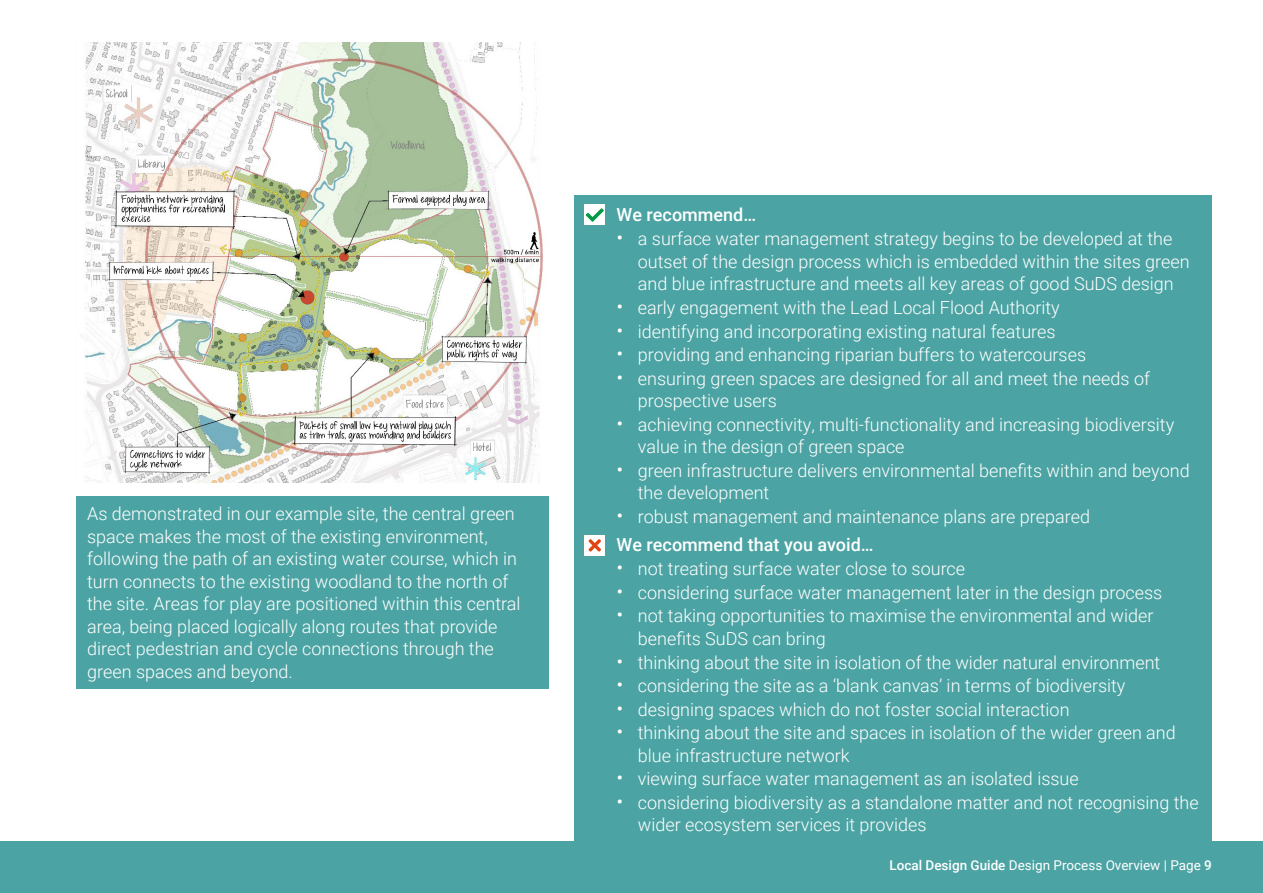
<style>
.page{position:relative;width:1263px;height:893px;background:#fff}
.page>*{position:absolute;margin:0;border:0;box-sizing:border-box;transform-origin:0 0}
.t1{font:300 18px/22.5px "Roboto";color:#fff}
.t2{font:500 18px "Roboto";color:#fff}
.t3{font:13.5px "Roboto";color:#fff}
.s1{font-size:21px}
.s2{font-weight:500}
</style>
<div class="page">
<div style="left:0;top:842px;width:1263px;height:51px;background:#4ca3a3"></div>
<div style="left:77px;top:496px;width:472px;height:193px;background:#4ca3a3"></div>
<div style="left:574px;top:196px;width:638px;height:646px;background:#4ca3a3"></div>
<div style="left:584px;top:204px;width:21px;height:20px;background:#fff"></div>
<div style="left:584px;top:535px;width:21px;height:21px;background:#fff"></div>
<svg style="left:586px;top:208px;width:18px;height:14px"></svg>
<svg style="left:588px;top:539px;width:13px;height:13px"></svg>
<img style="left:80px;top:43px;width:463px;height:440px">
<p class="t1" style="left:87px;top:502px;width:435px">As demonstrated in our example site, the central green space makes the most of the existing environment, following the path of an existing water course, which in turn connects to the existing woodland to the north of the site. Areas for play are positioned within this central area, being placed logically along routes that provide direct pedestrian and cycle connections through the green spaces and beyond.</p>
<p class="t2" style="left:617px;top:202px;width:141px">We recommend…</p>
<p class="t1" style="left:638px;top:227px;width:553px;text-indent:-21px"><span class="s1">•</span> a surface water management strategy begins to be developed at the outset of the design process which is embedded within the sites green and blue infrastructure and meets all key areas of good SuDS design</p>
<p class="t1" style="left:617px;top:296px;width:445px"><span class="s1">•</span> early engagement with the Lead Local Flood Authority</p>
<p class="t1" style="left:617px;top:319px;width:441px"><span class="s1">•</span> identifying and incorporating existing natural features</p>
<p class="t1" style="left:617px;top:343px;width:471px"><span class="s1">•</span> providing and enhancing riparian buffers to watercourses</p>
<p class="t1" style="left:638px;top:366px;width:514px;text-indent:-21px"><span class="s1">•</span> ensuring green spaces are designed for all and meet the needs of prospective users</p>
<p class="t1" style="left:638px;top:412px;width:538px;text-indent:-21px"><span class="s1">•</span> achieving connectivity, multi-functionality and increasing biodiversity value in the design of green space</p>
<p class="t1" style="left:638px;top:458px;width:553px;text-indent:-21px"><span class="s1">•</span> green infrastructure delivers environmental benefits within and beyond the development</p>
<p class="t1" style="left:617px;top:502px;width:475px;line-height:27.8px"><span class="s1">•</span> robust management and maintenance plans are prepared<br><span class="s2">We recommend that you avoid…</span></p>
<p class="t1" style="left:617px;top:557px;width:350px"><span class="s1">•</span> not treating surface water close to source</p>
<p class="t1" style="left:617px;top:581px;width:547px"><span class="s1">•</span> considering surface water management later in the design process</p>
<p class="t1" style="left:638px;top:604px;width:517px;text-indent:-21px"><span class="s1">•</span> not taking opportunities to maximise the environmental and wider benefits SuDS can bring</p>
<p class="t1" style="left:617px;top:650px;width:545px"><span class="s1">•</span> thinking about the site in isolation of the wider natural environment</p>
<p class="t1" style="left:617px;top:674px;width:510px"><span class="s1">•</span> considering the site as a ‘blank canvas’ in terms of biodiversity</p>
<p class="t1" style="left:617px;top:697px;width:454px"><span class="s1">•</span> designing spaces which do not foster social interaction</p>
<p class="t1" style="left:638px;top:721px;width:539px;text-indent:-21px"><span class="s1">•</span> thinking about the site and spaces in isolation of the wider green and blue infrastructure network</p>
<p class="t1" style="left:617px;top:767px;width:464px"><span class="s1">•</span> viewing surface water management as an isolated issue</p>
<p class="t1" style="left:638px;top:790px;width:562px;text-indent:-21px"><span class="s1">•</span> considering biodiversity as a standalone matter and not recognising the wider ecosystem services it provides</p>
<p class="t3" style="left:889px;top:856px;width:324px"><span class="s2">Local Design Guide</span> Design Process Overview | Page <span class="s2">9</span></p>
</div>
